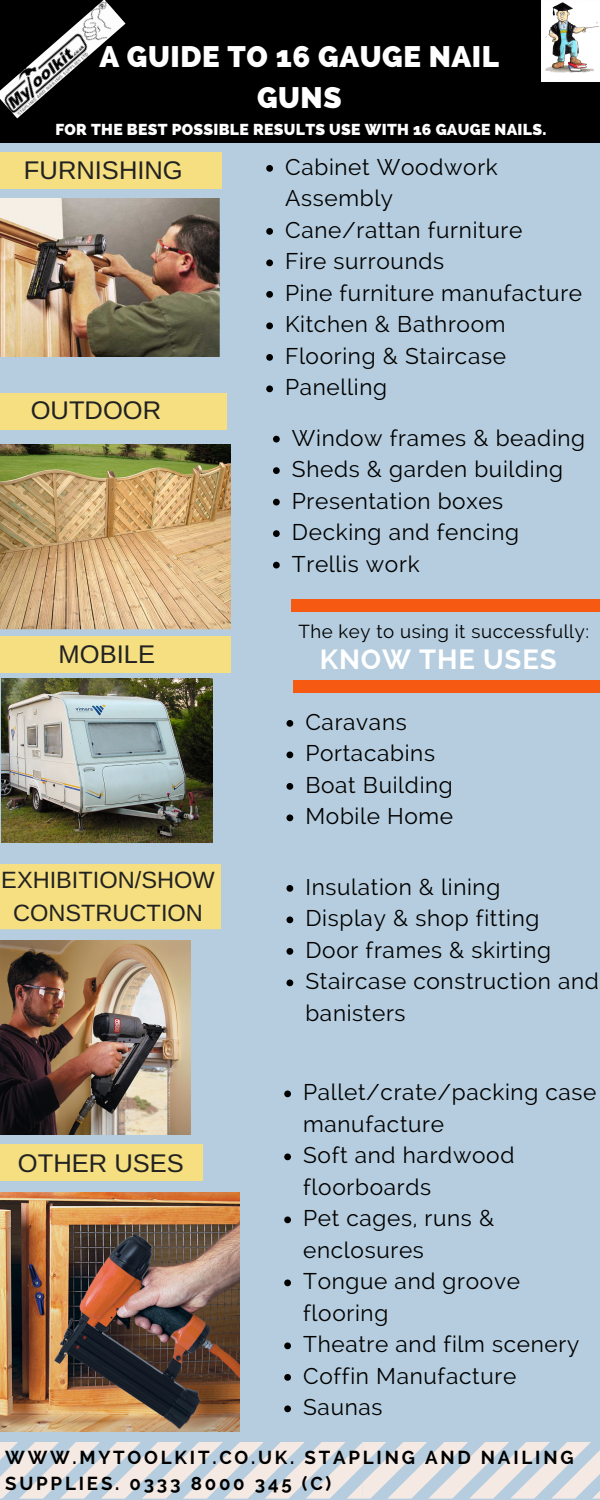
<style>
.page{position:relative;width:600px;height:1500px;background:#b5cdde}
.page>*{position:absolute;margin:0;border:0;box-sizing:border-box;transform-origin:0 0}
.t1{font:800 29.5px/41.2px "Raleway";letter-spacing:.02em;color:#fff;text-align:center}
.t2{font:700 27.5px "Raleway";letter-spacing:.03em;color:#fff}
.t3{font:25.5px "Arimo";color:#222}
.t4{font:23.6px/33px "Arimo";color:#222;text-align:center}
.t5{font:22.6px/31.5px "Raleway";letter-spacing:.03em;color:#000}
.t6{font:700 18.7px/25.5px "Raleway";letter-spacing:.15em;color:#000}
.t7{font:18.7px "Raleway";letter-spacing:.03em;color:#000}
.t8{font:800 15.7px "Raleway";letter-spacing:.02em;color:#fff}
</style>
<div class="page">
<div style="left:0;top:0;width:600px;height:142px;background:#000"></div>
<svg style="left:0;top:1442px;width:600px;height:57px"></svg>
<div style="left:0;top:1144px;width:203px;height:37px;background:#f5df81"></div>
<div style="left:291px;top:599px;width:309px;height:12px;background:#f55912"></div>
<svg style="left:266px;top:165px;width:7px;height:7px"></svg>
<svg style="left:266px;top:228px;width:7px;height:7px"></svg>
<svg style="left:266px;top:260px;width:7px;height:6px"></svg>
<svg style="left:266px;top:291px;width:7px;height:7px"></svg>
<svg style="left:266px;top:322px;width:7px;height:7px"></svg>
<svg style="left:266px;top:354px;width:7px;height:7px"></svg>
<svg style="left:266px;top:386px;width:7px;height:6px"></svg>
<svg style="left:273px;top:436px;width:7px;height:6px"></svg>
<svg style="left:273px;top:467px;width:7px;height:7px"></svg>
<svg style="left:273px;top:499px;width:7px;height:7px"></svg>
<svg style="left:273px;top:530px;width:7px;height:7px"></svg>
<svg style="left:273px;top:562px;width:7px;height:6px"></svg>
<svg style="left:286px;top:720px;width:7px;height:7px"></svg>
<svg style="left:286px;top:752px;width:7px;height:6px"></svg>
<svg style="left:286px;top:783px;width:7px;height:7px"></svg>
<svg style="left:286px;top:814px;width:7px;height:7px"></svg>
<img style="left:541px;top:0;width:59px;height:82px">
<img style="left:0;top:0;width:126px;height:118px">
<svg style="left:284px;top:1090px;width:7px;height:7px"></svg>
<svg style="left:284px;top:1154px;width:7px;height:6px"></svg>
<svg style="left:284px;top:1216px;width:7px;height:7px"></svg>
<svg style="left:284px;top:1280px;width:7px;height:6px"></svg>
<svg style="left:284px;top:1342px;width:7px;height:7px"></svg>
<svg style="left:284px;top:1374px;width:7px;height:7px"></svg>
<svg style="left:284px;top:1406px;width:7px;height:6px"></svg>
<svg style="left:286px;top:885px;width:7px;height:7px"></svg>
<svg style="left:286px;top:916px;width:7px;height:7px"></svg>
<svg style="left:286px;top:948px;width:7px;height:7px"></svg>
<svg style="left:286px;top:980px;width:7px;height:6px"></svg>
<div style="left:0;top:152px;width:222px;height:37px;background:#f5df81"></div>
<img style="left:0;top:198px;width:220px;height:159px">
<div style="left:0;top:394px;width:227px;height:36px;background:#f5df81"></div>
<img style="left:0;top:444px;width:231px;height:185px">
<img style="left:1px;top:940px;width:189px;height:195px">
<div style="left:293px;top:680px;width:307px;height:13px;background:#f55912"></div>
<img style="left:1px;top:679px;width:211px;height:164px">
<img style="left:0;top:1192px;width:239px;height:240px">
<div style="left:0;top:864px;width:221px;height:65px;background:#f5df81"></div>
<div style="left:0;top:636px;width:230px;height:36px;background:#f5df81"></div>
<h1 class="t1" style="left:99px;top:36px;width:401px">A GUIDE TO 16 GAUGE NAIL<br>GUNS</h1>
<p class="t8" style="left:55px;top:120px;width:493px">FOR THE BEST POSSIBLE RESULTS USE WITH 16 GAUGE NAILS.</p>
<p class="t3" style="left:24px;top:156px;width:160px">FURNISHING</p>
<p class="t3" style="left:31px;top:396px;width:132px">OUTDOOR</p>
<p class="t3" style="left:59px;top:640px;width:98px">MOBILE</p>
<p class="t4" style="left:1px;top:863px;width:215px">EXHIBITION/SHOW<br>CONSTRUCTION</p>
<p class="t3" style="left:18px;top:1148px;width:167px">OTHER USES</p>
<p class="t5" style="left:285px;top:151px;width:299px">Cabinet Woodwork<br>Assembly<br>Cane/rattan furniture<br>Fire surrounds<br>Pine furniture manufacture<br>Kitchen &amp; Bathroom<br>Flooring &amp; Staircase<br>Panelling</p>
<p class="t5" style="left:292px;top:422px;width:295px">Window frames &amp; beading<br>Sheds &amp; garden building<br>Presentation boxes<br>Decking and fencing<br>Trellis work</p>
<p class="t7" style="left:298px;top:620px;width:292px">The key to using it successfully:</p>
<p class="t2" style="left:320px;top:643px;width:238px">KNOW THE USES</p>
<p class="t5" style="left:305px;top:706px;width:149px">Caravans<br>Portacabins<br>Boat Building<br>Mobile Home</p>
<p class="t5" style="left:305px;top:871px;width:295px">Insulation &amp; lining<br>Display &amp; shop fitting<br>Door frames &amp; skirting<br>Staircase construction and banisters</p>
<p class="t5" style="left:303px;top:1077px;width:295px">Pallet/crate/packing case manufacture<br>Soft and hardwood floorboards<br>Pet cages, runs &amp; enclosures<br>Tongue and groove flooring<br>Theatre and film scenery<br>Coffin Manufacture<br>Saunas</p>
<p class="t6" style="left:5px;top:1445px;width:570px">WWW.MYTOOLKIT.CO.UK. STAPLING AND NAILING<br>SUPPLIES. 0333 8000 345 (C)</p>
</div>
